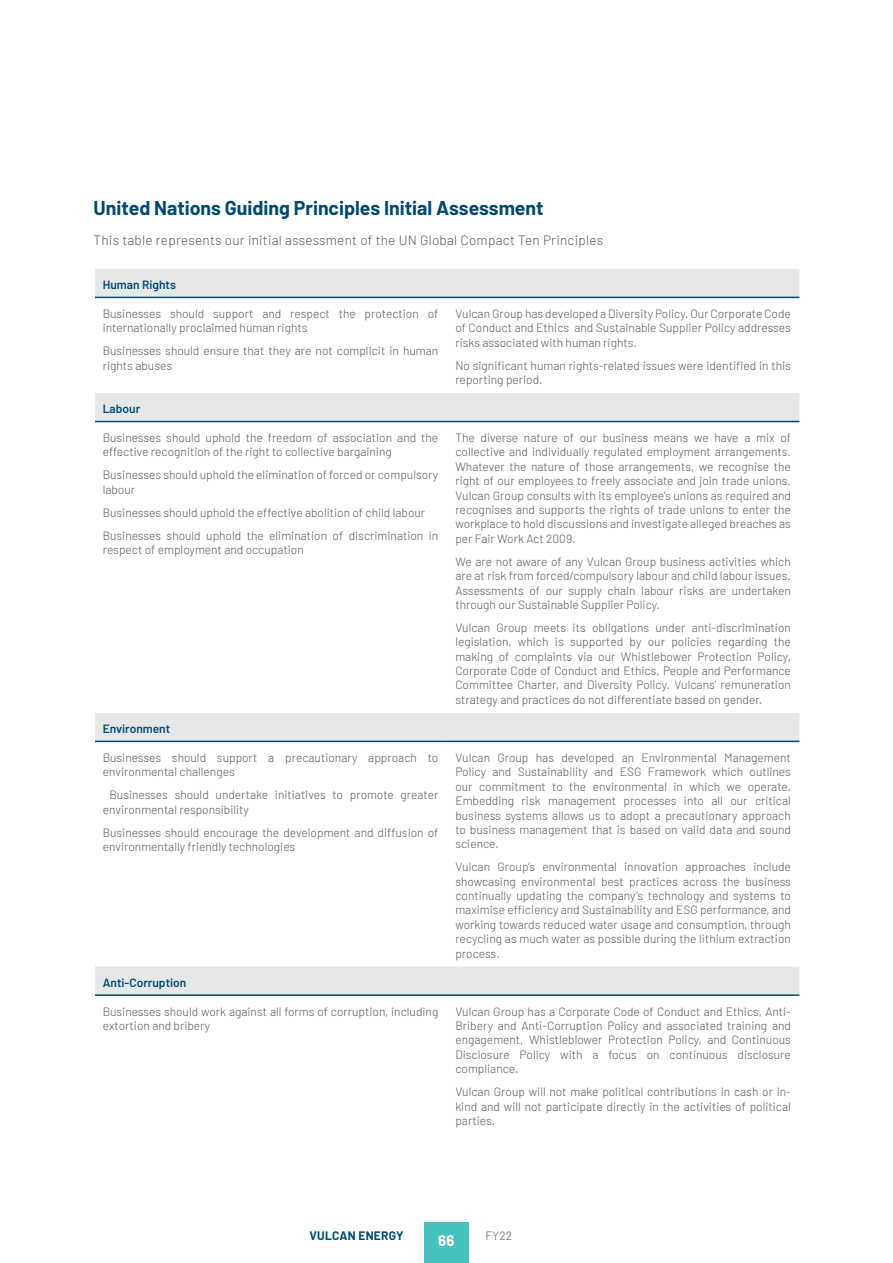
<style>
.page{position:relative;width:893px;height:1263px;background:#fff}
.page>*{position:absolute;margin:0;border:0;box-sizing:border-box;transform-origin:0 0}
.t1{font:700 19.5px "Barlow";color:#004a72}
.t2{font:700 15px "Barlow";color:#fff}
.t3{font:300 13.5px "Barlow";letter-spacing:.02em;color:#58595b}
.t4{font:300 12px/14.4px "Barlow";color:#58595b}
.t5{font:600 12px "Barlow";color:#004a72}
.t6{font:700 12px "Barlow";letter-spacing:.02em;color:#004a72}
</style>
<div class="page">
<svg style="left:95px;top:269px;width:704px;height:725px"></svg>
<hr style="left:95px;top:297px;width:352px;height:1px;background:#004a72">
<hr style="left:447px;top:297px;width:352px;height:1px;background:#004a72">
<hr style="left:95px;top:392px;width:352px;height:1px;background:#fff">
<hr style="left:447px;top:392px;width:352px;height:1px;background:#fff">
<hr style="left:95px;top:421px;width:352px;height:1px;background:#004a72">
<hr style="left:447px;top:421px;width:352px;height:1px;background:#004a72">
<hr style="left:95px;top:712px;width:352px;height:1px;background:#fff">
<hr style="left:447px;top:712px;width:352px;height:1px;background:#fff">
<hr style="left:95px;top:741px;width:352px;height:1px;background:#004a72">
<hr style="left:447px;top:741px;width:352px;height:1px;background:#004a72">
<hr style="left:95px;top:966px;width:352px;height:1px;background:#fff">
<hr style="left:447px;top:966px;width:352px;height:1px;background:#fff">
<hr style="left:95px;top:994px;width:352px;height:2px;background:#004a72">
<hr style="left:447px;top:994px;width:352px;height:2px;background:#004a72">
<div style="left:424px;top:1222px;width:45px;height:41px;background:#46c1be"></div>
<h1 class="t1" style="left:94px;top:194px;width:452px">United Nations Guiding Principles Initial Assessment</h1>
<p class="t3" style="left:94px;top:230px;width:511px">This table represents our initial assessment of the UN Global Compact Ten Principles</p>
<p class="t5" style="left:103px;top:276px;width:75px">Human Rights</p>
<p class="t4" style="left:103px;top:305px;width:337px">Businesses should support and respect the protection of internationally proclaimed human rights</p>
<p class="t4" style="left:103px;top:343px;width:337px">Businesses should ensure that they are not complicit in human rights abuses</p>
<p class="t4" style="left:455px;top:305px;width:337px;text-align:justify">Vulcan Group has developed a Diversity Policy. Our Corporate Code of Conduct and Ethics and Sustainable Supplier Policy addresses risks associated with human rights.</p>
<p class="t4" style="left:455px;top:357px;width:337px">No significant human rights-related issues were identified in this reporting period.</p>
<p class="t5" style="left:103px;top:400px;width:39px">Labour</p>
<p class="t4" style="left:103px;top:430px;width:337px">Businesses should uphold the freedom of association and the effective recognition of the right to collective bargaining</p>
<p class="t4" style="left:103px;top:467px;width:337px">Businesses should uphold the elimination of forced or compulsory labour</p>
<p class="t4" style="left:103px;top:500px;width:337px;line-height:23px">Businesses should uphold the effective abolition of child labour<br>Businesses should uphold the elimination of discrimination in</p>
<p class="t4" style="left:103px;top:541px;width:202px">respect of employment and occupation</p>
<p class="t5" style="left:103px;top:720px;width:69px">Environment</p>
<p class="t4" style="left:103px;top:749px;width:337px">Businesses should support a precautionary approach to environmental challenges</p>
<p class="t4" style="left:103px;top:787px;width:337px;text-indent:7px">Businesses should undertake initiatives to promote greater environmental responsibility</p>
<p class="t4" style="left:103px;top:824px;width:337px">Businesses should encourage the development and diffusion of environmentally friendly technologies</p>
<p class="t4" style="left:455px;top:430px;width:337px;text-align:justify">The diverse nature of our business means we have a mix of collective and individually regulated employment arrangements.<br>Whatever the nature of those arrangements, we recognise the right of our employees to freely associate and join trade unions.<br>Vulcan Group consults with its employee’s unions as required and recognises and supports the rights of trade unions to enter the workplace to hold discussions and investigate alleged breaches as per Fair Work Act 2009.</p>
<p class="t4" style="left:455px;top:553px;width:337px;text-align:justify">We are not aware of any Vulcan Group business activities which are at risk from forced/compulsory labour and child labour issues.<br>Assessments of our supply chain labour risks are undertaken through our Sustainable Supplier Policy.</p>
<p class="t4" style="left:455px;top:619px;width:337px;text-align:justify">Vulcan Group meets its obligations under anti-discrimination legislation, which is supported by our policies regarding the making of complaints via our Whistlebower Protection Policy, Corporate Code of Conduct and Ethics, People and Performance Committee Charter, and Diversity Policy. Vulcans’ remuneration strategy and practices do not differentiate based on gender.</p>
<p class="t4" style="left:455px;top:749px;width:337px;text-align:justify">Vulcan Group has developed an Environmental Management Policy and Sustainability and ESG Framework which outlines our commitment to the environmental in which we operate.<br>Embedding risk management processes into all our critical business systems allows us to adopt a precautionary approach to business management that is based on valid data and sound science.</p>
<p class="t4" style="left:455px;top:859px;width:337px;text-align:justify">Vulcan Group’s environmental innovation approaches include showcasing environmental best practices across the business continually updating the company’s technology and systems to maximise efficiency and Sustainability and ESG performance, and working towards reduced water usage and consumption, through recycling as much water as possible during the lithium extraction process.</p>
<p class="t5" style="left:103px;top:973px;width:85px">Anti-Corruption</p>
<p class="t4" style="left:103px;top:1003px;width:337px">Businesses should work against all forms of corruption, including extortion and bribery</p>
<p class="t4" style="left:455px;top:1003px;width:337px;text-align:justify">Vulcan Group has a Corporate Code of Conduct and Ethics, Anti-Bribery and Anti-Corruption Policy and associated training and engagement, Whistleblower Protection Policy, and Continuous Disclosure Policy with a focus on continuous disclosure compliance.</p>
<p class="t4" style="left:455px;top:1084px;width:337px;text-align:justify">Vulcan Group will not make political contributions in cash or in&shy;kind and will not participate directly in the activities of political parties.</p>
<p class="t6" style="left:310px;top:1226px;width:95px">VULCAN ENERGY</p>
<p class="t2" style="left:438px;top:1229px;width:18px">66</p>
<p class="t4" style="left:485px;top:1227px;width:28px">FY22</p>
</div>
